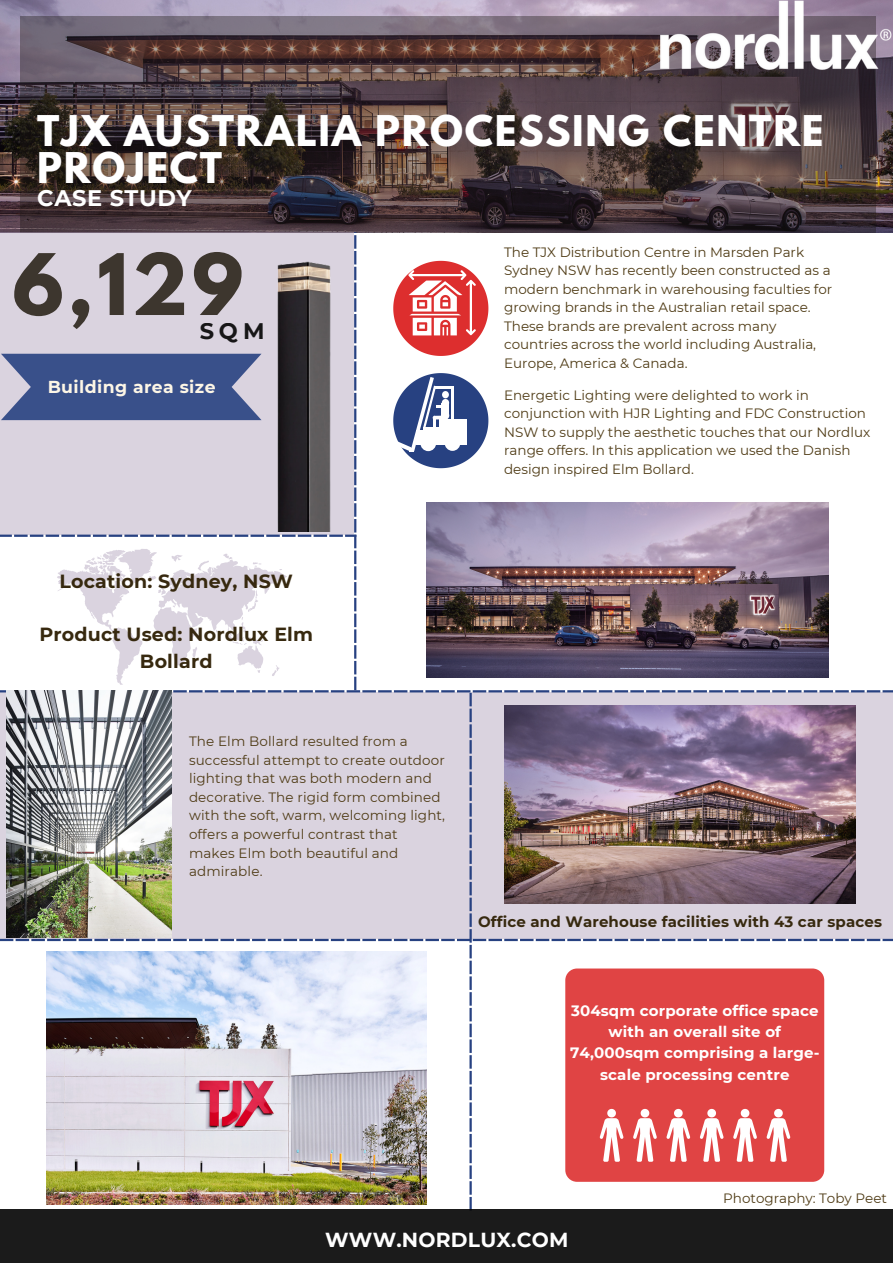
<style>
.page{position:relative;width:893px;height:1263px;background:#fff}
.page>*{position:absolute;margin:0;border:0;box-sizing:border-box;transform-origin:0 0}
.t1{font:700 75px "League Spartan";color:#2b241a}
.t2{font:700 37.5px/37.1px "League Spartan";letter-spacing:.045em;color:#fff}
.t3{font:700 22.5px "Montserrat";letter-spacing:.025em;color:#fff}
.t4{font:700 22.5px "Montserrat";color:#000}
.t5{font:700 20.25px "Montserrat";letter-spacing:.01em;color:#fff}
.t6{font:700 18.98px/27px "Montserrat";letter-spacing:.01em;color:#37290f;text-align:center}
.t7{font:700 17.25px "Montserrat";letter-spacing:.025em;color:#fdf6e6}
.t8{font:700 15px/21.4px "Montserrat";letter-spacing:.01em;color:#fff;text-align:center}
.t9{font:700 15px "Montserrat";letter-spacing:.01em;color:#37290f}
.t10{font:13.5px/18.6px "Montserrat";color:#4f3b15}
</style>
<div class="page">
<img style="left:0;top:0;width:893px;height:232px">
<svg style="left:20px;top:16px;width:855px;height:216px;background:#4f3e40"></svg>
<div style="left:0;top:1209px;width:893px;height:54px;background:#1b1b1b"></div>
<img style="left:0;top:232px;width:893px;height:978px">
<img style="left:641px;top:0;width:250px;height:91px">
<h2 class="t2" style="left:37px;top:117px;width:788px">TJX AUSTRALIA PROCESSING CENTRE<br>PROJECT</h2>
<h3 class="t3" style="left:37px;top:184px;width:156px">CASE STUDY</h3>
<h1 class="t1" style="left:12px;top:247px;width:232px">6,129</h1>
<h3 class="t4" style="left:199px;top:317px;width:67px">SQM</h3>
<p class="t7" style="left:48px;top:377px;width:169px">Building area size</p>
<p class="t10" style="left:504px;top:242px;width:330px">The TJX Distribution Centre in Marsden Park Sydney NSW has recently been constructed as a modern benchmark in warehousing faculties for growing brands in the Australian retail space.<br>These brands are prevalent across many countries across the world including Australia, Europe, America &amp; Canada.</p>
<p class="t10" style="left:504px;top:386px;width:368px">Energetic Lighting were delighted to work in conjunction with HJR Lighting and FDC Construction NSW to supply the aesthetic touches that our Nordlux range offers. In this application we used the Danish design inspired Elm Bollard.</p>
<h3 class="t6" style="left:59px;top:567px;width:235px">Location: Sydney, NSW</h3>
<h3 class="t6" style="left:39px;top:621px;width:275px">Product Used: Nordlux Elm<br>Bollard</h3>
<p class="t10" style="left:189px;top:732px;width:258px">The Elm Bollard resulted from a successful attempt to create outdoor lighting that was both modern and decorative. The rigid form combined with the soft, warm, welcoming light, offers a powerful contrast that makes Elm both beautiful and admirable.</p>
<p class="t9" style="left:478px;top:912px;width:405px">Office and Warehouse facilities with 43 car spaces</p>
<p class="t8" style="left:570px;top:999px;width:251px">304sqm corporate office space with an overall site of<br>74,000sqm comprising a large&shy;scale processing centre</p>
<p class="t10" style="left:723px;top:1189px;width:165px">Photography: Toby Peet</p>
<h3 class="t5" style="left:325px;top:1228px;width:245px">WWW.NORDLUX.COM</h3>
</div>
